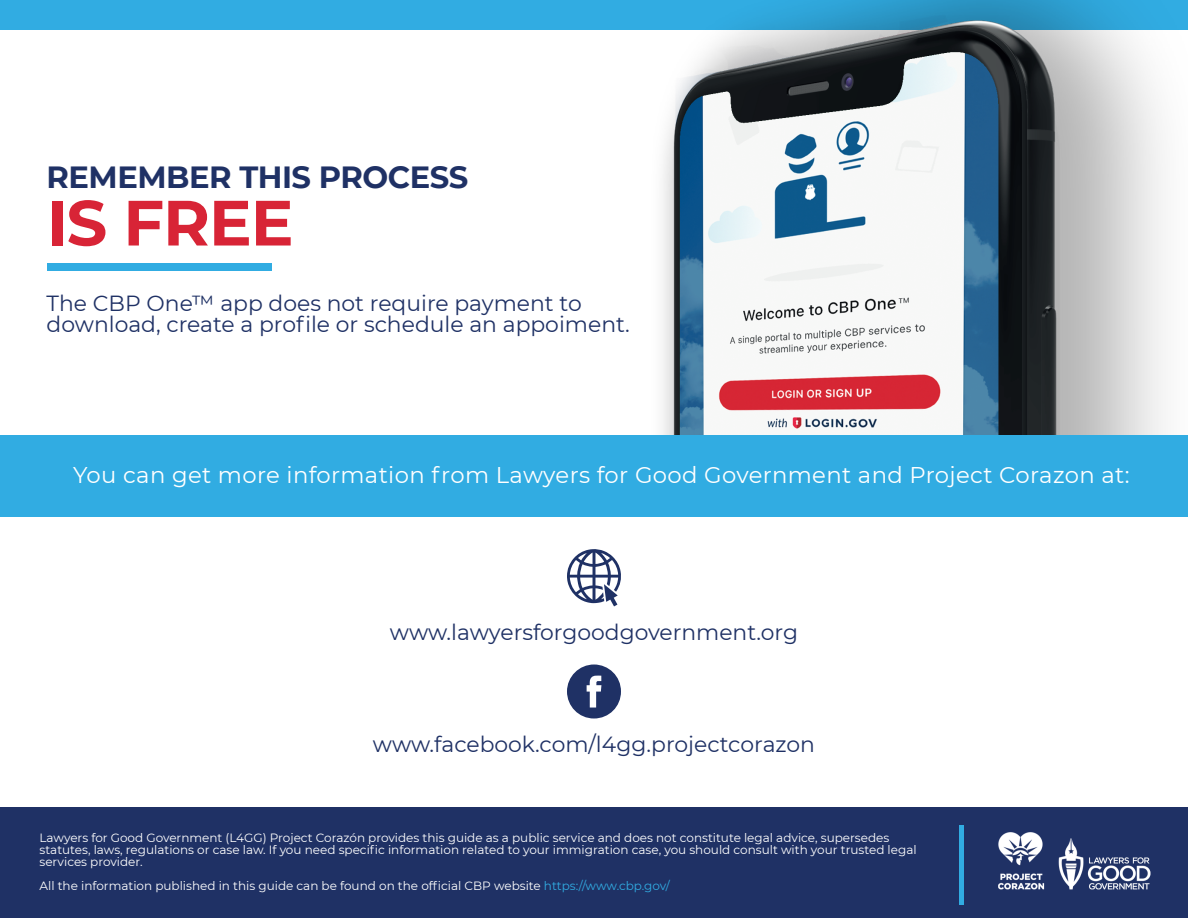
<style>
.page{position:relative;width:1188px;height:918px;background:#fff}
.page>*{position:absolute;margin:0;border:0;box-sizing:border-box;transform-origin:0 0}
.t1{font:700 63.9px "Montserrat";letter-spacing:-.015em;color:#d82436}
.t2{font:700 30.6px "Montserrat";letter-spacing:-.015em;color:#1f3165}
.t3{font:22.8px "Montserrat";letter-spacing:.015em;color:#fff}
.t4{font:21.9px/21px "Montserrat";color:#1f3165}
.t5{font:21.9px "Montserrat";color:#fff}
.t6{font:12px/12px "Montserrat";color:#fff}
.s1{color:#31ace2}
</style>
<div class="page">
<div style="left:0;top:0;width:1188px;height:29px;background:#31ace2"></div>
<div style="left:0;top:807px;width:1188px;height:111px;background:#1f3165"></div>
<hr style="left:960px;top:825px;width:4px;height:79px;background:#31ace2">
<img style="left:962px;top:832px;width:189px;height:73px">
<div style="left:47px;top:263px;width:225px;height:8px;background:#31ace2"></div>
<img style="left:437px;top:0;width:751px;height:436px">
<svg style="left:567px;top:549px;width:54px;height:57px"></svg>
<svg style="left:567px;top:664px;width:54px;height:55px"></svg>
<div style="left:0;top:436px;width:1188px;height:81px;background:#31ace2"></div>
<h2 class="t2" style="left:47px;top:155px;width:423px">REMEMBER THIS PROCESS</h2>
<h1 class="t1" style="left:47px;top:177px;width:248px">IS FREE</h1>
<h3 class="t4" style="left:47px;top:292px;width:585px">The CBP One™ app does not require payment to download, create a profile or schedule an appoiment.</h3>
<h3 class="t3" style="left:73px;top:459px;width:1058px">You can get more information from Lawyers for Good Government and Project Corazon at:</h3>
<h3 class="t5" style="left:107px;top:462px;width:976px">Puedes obtener más información de Lawyers for Good Government y Project Corazón en:</h3>
<h3 class="t4" style="left:390px;top:620px;width:410px">www.lawyersforgoodgovernment.org</h3>
<h3 class="t4" style="left:373px;top:733px;width:444px">www.facebook.com/l4gg.projectcorazon</h3>
<p class="t6" style="left:40px;top:831px;width:879px">Lawyers for Good Government (L4GG) Project Corazón provides this guide as a public service and does not constitute legal advice, supersedes statutes, laws, regulations or case law. If you need specific information related to your immigration case, you should consult with your trusted legal services provider.</p>
<p class="t6" style="left:40px;top:879px;width:632px">All the information published in this guide can be found on the official CBP website <span class="s1">https://www.cbp.gov/</span></p>
</div>
